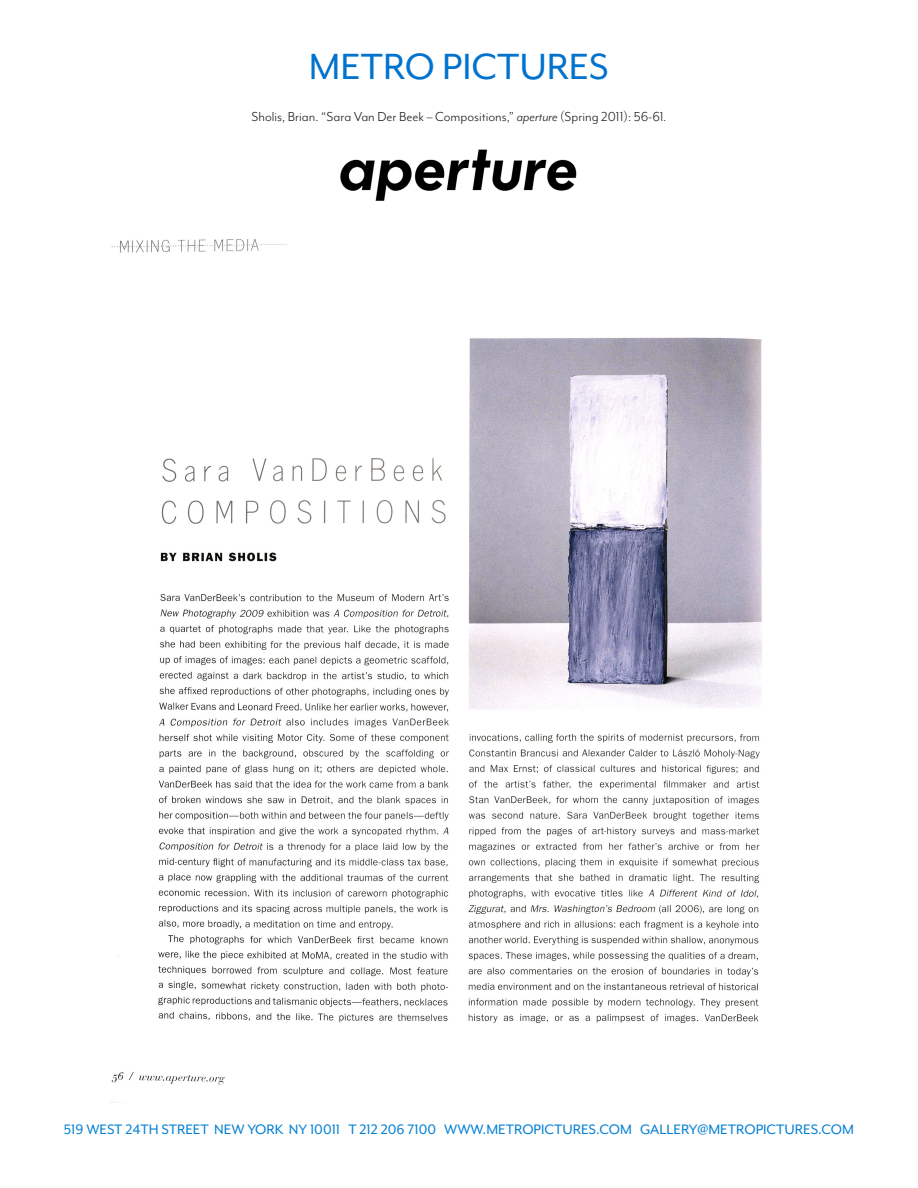
<style>
.page{position:relative;width:918px;height:1188px;background:#fff}
.page>*{position:absolute;margin:0;border:0;box-sizing:border-box;transform-origin:0 0}
.t1{font:42px "Mr Eaves Mod OT";color:#0073ce}
.t2{font:15.75px "Mr Eaves Mod OT";color:#007fd3}
.t3{font:15px "Mr Eaves Mod OT";color:#231f20}
.s1{font-style:italic}
</style>
<div class="page">
<img style="left:111px;top:239px;width:651px;height:846px">
<img style="left:340px;top:149px;width:237px;height:52px">
<p class="t1" style="left:309px;top:44px;width:302px">METRO PICTURES</p>
<p class="t3" style="left:252px;top:108px;width:416px">Sholis, Brian. “Sara Van Der Beek – Compositions,” <span class="s1">aperture</span> (Spring 2011): 56-61.</p>
<p class="t2" style="left:64px;top:1121px;width:792px">519 WEST 24TH STREET NEW YORK NY 10011 T 212 206 7100 WWW.METROPICTURES.COM GALLERY@METROPICTURES.COM</p>
</div>
